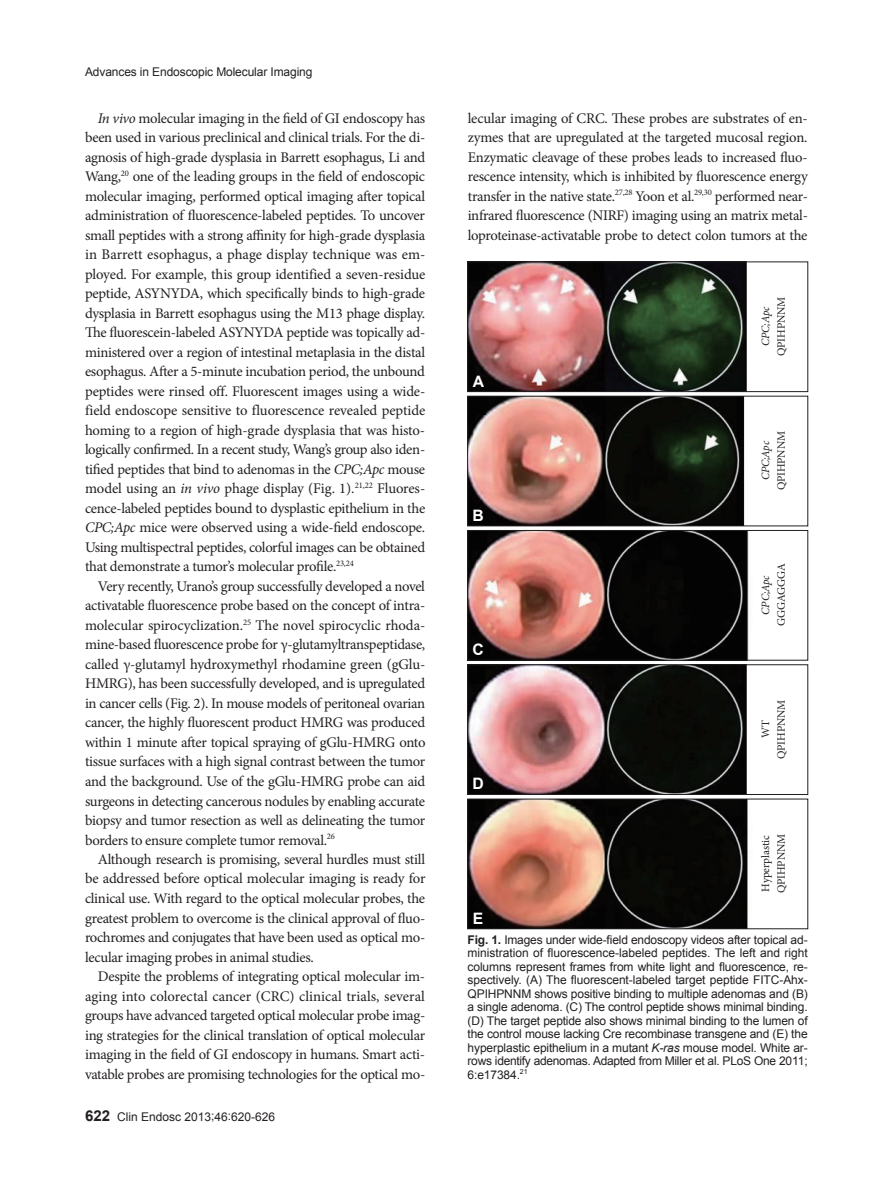
<style>
.page{position:relative;width:893px;height:1191px;background:#fff}
.page>*{position:absolute;margin:0;border:0;box-sizing:border-box;transform-origin:0 0}
.t1{font:700 15.75px "Arial";color:#fff}
.t2{font:14.7px/19.5px "Minion Pro";letter-spacing:-.025em;color:#231f20;text-align:justify}
.t3{font:12px/13.5px "Arial";letter-spacing:-.01em;color:#231f20;text-align:justify}
.t4{font:11.25px/15.8px "Minion Pro";letter-spacing:-.01em;color:#231f20;text-align:center}
.t5{font:italic 11.25px "Minion Pro";color:#231f20}
.s1{font-style:italic}
.s2{font-weight:700;font-size:15px}
.s3{font-weight:700}
</style>
<div class="page">
<img style="left:469px;top:264px;width:278px;height:126px">
<div style="left:467px;top:262px;width:341px;height:130px;border:1px solid #231f20"></div>
<img style="left:469px;top:398px;width:276px;height:126px">
<div style="left:467px;top:396px;width:341px;height:130px;border:1px solid #231f20"></div>
<img style="left:469px;top:532px;width:280px;height:126px">
<div style="left:467px;top:530px;width:341px;height:130px;border:1px solid #231f20"></div>
<img style="left:469px;top:666px;width:278px;height:126px">
<div style="left:467px;top:664px;width:341px;height:130px;border:1px solid #231f20"></div>
<img style="left:469px;top:801px;width:279px;height:126px">
<div style="left:467px;top:799px;width:341px;height:130px;border:1px solid #231f20"></div>
<p class="t3" style="left:85px;top:65px;width:229px">Advances in Endoscopic Molecular Imaging</p>
<p class="t2" style="left:85px;top:108px;width:342px;text-indent:13px"><span class="s1">In vivo</span> molecular imaging in the field of GI endoscopy has been used in various preclinical and clinical trials. For the di&shy;agnosis of high-grade dysplasia in Barrett esophagus, Li and Wang,<sup>20</sup> one of the leading groups in the field of endoscopic molecular imaging, performed optical imaging after topical administration of fluorescence-labeled peptides. To uncover small peptides with a strong affinity for high-grade dysplasia in Barrett esophagus, a phage display technique was em&shy;ployed. For example, this group identified a seven-residue peptide, ASYNYDA, which specifically binds to high-grade dysplasia in Barrett esophagus using the M13 phage display.<br>The fluorescein-labeled ASYNYDA peptide was topically ad&shy;ministered over a region of intestinal metaplasia in the distal esophagus. After a 5-minute incubation period, the unbound peptides were rinsed off. Fluorescent images using a wide&shy;field endoscope sensitive to fluorescence revealed peptide homing to a region of high-grade dysplasia that was histo&shy;logically confirmed. In a recent study, Wang’s group also iden&shy;tified peptides that bind to adenomas in the <span class="s1">CPC;Apc</span> mouse model using an <span class="s1">in vivo</span> phage display (Fig. 1).<sup>21,22</sup> Fluores&shy;cence-labeled peptides bound to dysplastic epithelium in the <span class="s1">CPC;Apc</span> mice were observed using a wide-field endoscope.<br>Using multispectral peptides, colorful images can be obtained that demonstrate a tumor’s molecular profile.<sup>23,24</sup></p>
<p class="t2" style="left:85px;top:576px;width:342px;text-indent:13px">Very recently, Urano’s group successfully developed a novel activatable fluorescence probe based on the concept of intra&shy;molecular spirocyclization.<sup>25</sup> The novel spirocyclic rhoda&shy;mine-based fluorescence probe for γ-glutamyltranspeptidase, called γ-glutamyl hydroxymethyl rhodamine green (gGlu-HMRG), has been successfully developed, and is upregulated in cancer cells (Fig. 2). In mouse models of peritoneal ovarian cancer, the highly fluorescent product HMRG was produced within 1 minute after topical spraying of gGlu-HMRG onto tissue surfaces with a high signal contrast between the tumor and the background. Use of the gGlu-HMRG probe can aid surgeons in detecting cancerous nodules by enabling accurate biopsy and tumor resection as well as delineating the tumor borders to ensure complete tumor removal.<sup>26</sup></p>
<p class="t2" style="left:85px;top:849px;width:342px;text-indent:13px">Although research is promising, several hurdles must still be addressed before optical molecular imaging is ready for clinical use. With regard to the optical molecular probes, the greatest problem to overcome is the clinical approval of fluo&shy;rochromes and conjugates that have been used as optical mo&shy;lecular imaging probes in animal studies.</p>
<p class="t2" style="left:85px;top:966px;width:342px;text-indent:13px">Despite the problems of integrating optical molecular im&shy;aging into colorectal cancer (CRC) clinical trials, several groups have advanced targeted optical molecular probe imag&shy;ing strategies for the clinical translation of optical molecular imaging in the field of GI endoscopy in humans. Smart acti&shy;vatable probes are promising technologies for the optical mo-</p>
<p class="t3" style="left:85px;top:1110px;width:192px"><span class="s2">622</span> Clin Endosc 2013;46:620-626</p>
<p class="t2" style="left:468px;top:108px;width:342px">lecular imaging of CRC. These probes are substrates of en&shy;zymes that are upregulated at the targeted mucosal region.<br>Enzymatic cleavage of these probes leads to increased fluo&shy;rescence intensity, which is inhibited by fluorescence energy transfer in the native state.<sup>27,28</sup> Yoon et al.<sup>29,30</sup> performed near&shy;infrared fluorescence (NIRF) imaging using an matrix metal&shy;loproteinase-activatable probe to detect colon tumors at the</p>
<p class="t1" style="left:473px;top:371px;width:13px">A</p>
<p class="t1" style="left:473px;top:505px;width:13px">B</p>
<p class="t1" style="left:473px;top:639px;width:13px">C</p>
<p class="t1" style="left:473px;top:773px;width:13px">D</p>
<p class="t1" style="left:473px;top:908px;width:12px">E</p>
<p class="t5" style="left:758px;top:346px;width:41px;rotate:-90deg">CPC;Apc</p>
<p class="t4" style="left:773px;top:356px;width:61px;rotate:-90deg">QPIHPNNM</p>
<p class="t5" style="left:758px;top:480px;width:41px;rotate:-90deg">CPC;Apc</p>
<p class="t4" style="left:773px;top:490px;width:61px;rotate:-90deg">QPIHPNNM</p>
<p class="t5" style="left:758px;top:614px;width:41px;rotate:-90deg">CPC;Apc</p>
<p class="t4" style="left:773px;top:626px;width:64px;rotate:-90deg">GGGAGGGA</p>
<p class="t4" style="left:758px;top:759px;width:61px;rotate:-90deg">WT<br>QPIHPNNM</p>
<p class="t4" style="left:758px;top:893px;width:61px;text-align:left;rotate:-90deg">Hyperplastic<br>QPIHPNNM</p>
<p class="t3" style="left:468px;top:932px;width:342px"><span class="s3">Fig. 1.</span> Images under wide-field endoscopy videos after topical ad&shy;ministration of fluorescence-labeled peptides. The left and right columns represent frames from white light and fluorescence, re&shy;spectively. (A) The fluorescent-labeled target peptide FITC-Ahx-QPIHPNNM shows positive binding to multiple adenomas and (B) a single adenoma. (C) The control peptide shows minimal binding. (D) The target peptide also shows minimal binding to the lumen of the control mouse lacking Cre recombinase transgene and (E) the hyperplastic epithelium in a mutant <span class="s1">K-ras</span> mouse model. White ar&shy;rows identify adenomas. Adapted from Miller et al. PLoS One 2011; 6:e17384.<sup>21</sup></p>
</div>
